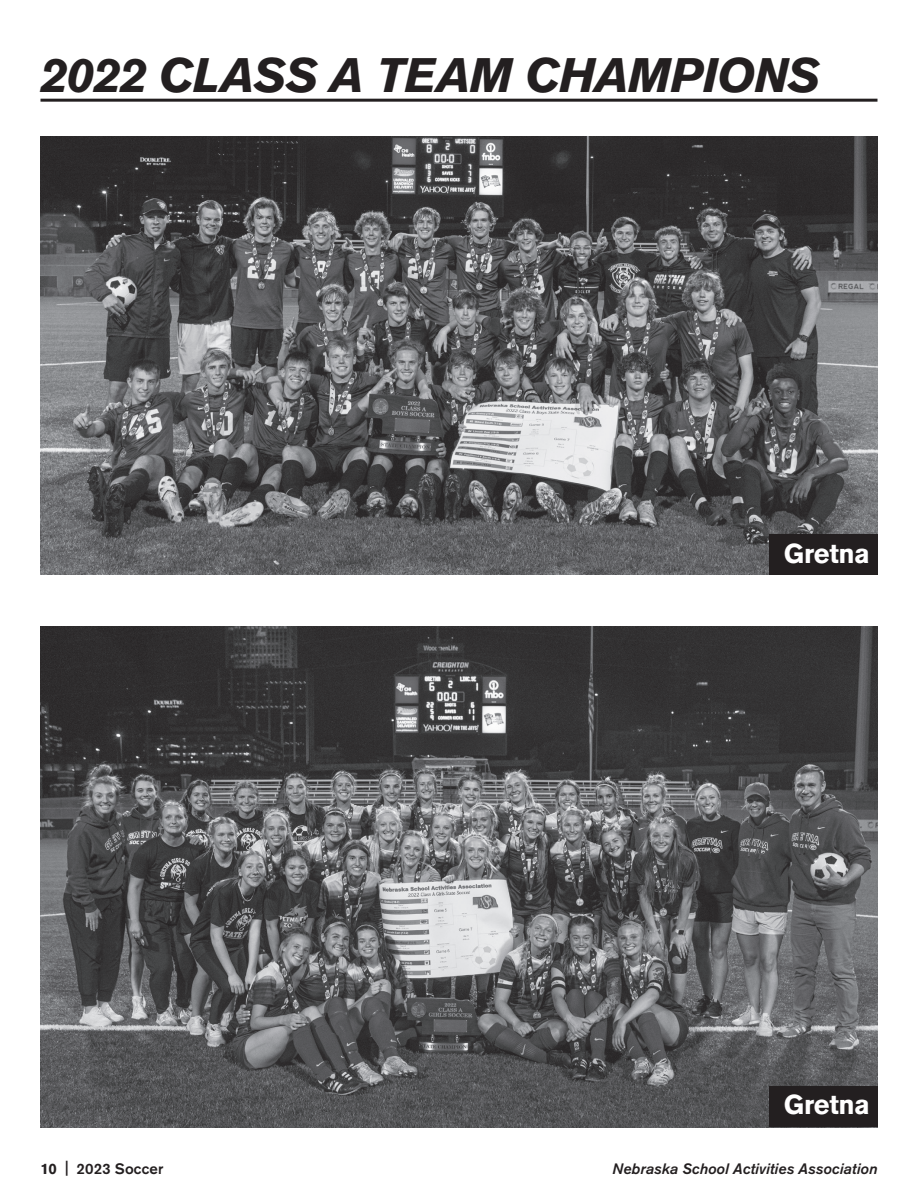
<style>
.page{position:relative;width:918px;height:1188px;background:#fff}
.page>*{position:absolute;margin:0;border:0;box-sizing:border-box;transform-origin:0 0}
.t1{font:italic 700 48px "Akzidenz Grotesk BE";letter-spacing:-.015em;color:#231f20}
.t2{font:700 27px "Akzidenz Grotesk BE";letter-spacing:-.01em;color:#fff}
.t3{font:italic 500 15px "Akzidenz Grotesk BE";letter-spacing:.005em;color:#231f20}
.t4{font:500 15px "Akzidenz Grotesk BE";letter-spacing:.015em;color:#231f20}
.s1{font-weight:700}
</style>
<div class="page">
<img style="left:40px;top:136px;width:838px;height:439px">
<div style="left:769px;top:534px;width:109px;height:41px;background:#231f20"></div>
<img style="left:40px;top:626px;width:838px;height:502px">
<div style="left:769px;top:1086px;width:109px;height:40px;background:#231f20"></div>
<hr style="left:40px;top:99px;width:838px;height:3px;background:#231f20">
<h1 class="t1" style="left:40px;top:47px;width:781px">2022 CLASS A TEAM CHAMPIONS</h1>
<h2 class="t2" style="left:784px;top:538px;width:88px">Gretna</h2>
<h2 class="t2" style="left:784px;top:1089px;width:88px">Gretna</h2>
<p class="t4" style="left:40px;top:1159px;width:124px"><span class="s1">10</span> | 2023 Soccer</p>
<p class="t3" style="left:613px;top:1160px;width:266px">Nebraska School Activities Association</p>
</div>
